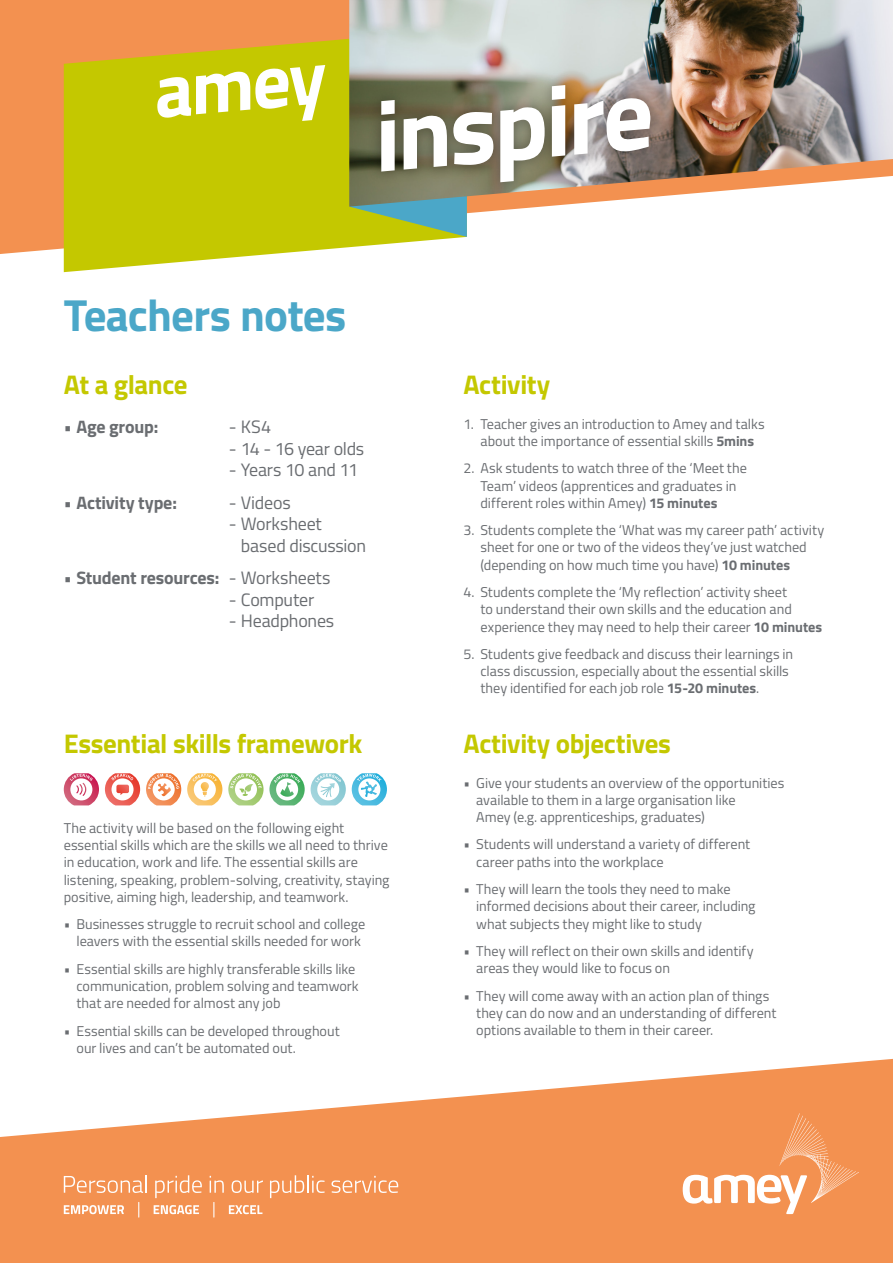
<style>
.page{position:relative;width:893px;height:1263px;background:#fff}
.page>*{position:absolute;margin:0;border:0;box-sizing:border-box;transform-origin:0 0}
.t1{font:700 45px "Titillium";letter-spacing:-.02em;color:#4ba7c8}
.t2{font:700 27px "Titillium";letter-spacing:-.015em;color:#c4c800}
.t3{font:18px/21.6px "Titillium";letter-spacing:-.015em;color:#6a6d71}
.t4{font:700 18px "Titillium";letter-spacing:-.015em;color:#6a6d71}
.t5{font:14.25px/17.1px "Titillium";color:#6a6d71}
.s1{font-weight:400}
.s2{font-weight:700}
</style>
<div class="page">
<div style="left:0;top:0;width:349px;height:254px;background:#f39150"></div>
<svg style="left:64px;top:29px;width:401px;height:243px;background:#cfc825"></svg>
<img style="left:349px;top:0;width:544px;height:198px">
<svg style="left:157px;top:64px;width:168px;height:70px"></svg>
<div style="left:367px;top:72px;width:297px;height:124px;background:#000;opacity:.4"></div>
<svg style="left:349px;top:78px;width:301px;height:159px"></svg>
<svg style="left:64px;top:773px;width:35px;height:32px"></svg>
<svg style="left:105px;top:773px;width:35px;height:32px"></svg>
<svg style="left:187px;top:773px;width:35px;height:32px"></svg>
<svg style="left:311px;top:773px;width:35px;height:32px"></svg>
<svg style="left:352px;top:773px;width:35px;height:32px"></svg>
<svg style="left:146px;top:773px;width:35px;height:32px"></svg>
<svg style="left:228px;top:773px;width:77px;height:32px"></svg>
<svg style="left:0;top:1059px;width:893px;height:204px;fill:#f39150"></svg>
<svg style="left:683px;top:1113px;width:176px;height:101px;background:#f4a069"></svg>
<svg style="left:64px;top:1175px;width:83px;height:18px"></svg>
<svg style="left:155px;top:1175px;width:47px;height:23px"></svg>
<svg style="left:210px;top:1176px;width:14px;height:17px"></svg>
<svg style="left:232px;top:1180px;width:31px;height:13px"></svg>
<svg style="left:270px;top:1175px;width:55px;height:23px"></svg>
<svg style="left:331px;top:1176px;width:67px;height:17px"></svg>
<svg style="left:64px;top:1205px;width:60px;height:9px"></svg>
<svg style="left:154px;top:1205px;width:45px;height:9px"></svg>
<svg style="left:229px;top:1205px;width:33px;height:9px"></svg>
<svg style="left:138px;top:1202px;width:1px;height:15px"></svg>
<svg style="left:213px;top:1202px;width:1px;height:15px"></svg>
<h1 class="t1" style="left:64px;top:281px;width:284px">Teachers notes</h1>
<h2 class="t2" style="left:64px;top:364px;width:125px">At a glance</h2>
<p class="t4" style="left:64px;top:413px;width:96px">• Age group:</p>
<p class="t3" style="left:229px;top:415px;width:44px">- KS4</p>
<p class="t3" style="left:229px;top:437px;width:137px">- 14 - 16 year olds</p>
<p class="t3" style="left:229px;top:458px;width:131px">- Years 10 and 11</p>
<p class="t4" style="left:64px;top:488px;width:115px">• Activity type:</p>
<p class="t3" style="left:229px;top:490px;width:64px">- Videos</p>
<p class="t3" style="left:241px;top:512px;width:127px;text-indent:-12px">- Worksheet based discussion</p>
<p class="t4" style="left:64px;top:564px;width:268px">• Student resources: <span class="s1">- Worksheets</span></p>
<p class="t3" style="left:229px;top:588px;width:87px">- Computer</p>
<p class="t3" style="left:229px;top:609px;width:107px">- Headphones</p>
<h2 class="t2" style="left:64px;top:723px;width:300px">Essential skills framework</h2>
<p class="t5" style="left:64px;top:819px;width:327px">The activity will be based on the following eight essential skills which are the skills we all need to thrive in education, work and life. The essential skills are listening, speaking, problem-solving, creativity, staying positive, aiming high, leadership, and teamwork.</p>
<p class="t5" style="left:64px;top:915px;width:303px;text-align:right">• Businesses struggle to recruit school and college leavers with the essential skills needed for work</p>
<p class="t5" style="left:77px;top:960px;width:284px;text-indent:-13px">• Essential skills are highly transferable skills like communication, problem solving and teamwork that are needed for almost any job</p>
<p class="t5" style="left:77px;top:1022px;width:265px;text-indent:-13px">• Essential skills can be developed throughout our lives and can’t be automated out.</p>
<h2 class="t2" style="left:463px;top:364px;width:88px">Activity</h2>
<p class="t5" style="left:463px;top:414px;width:303px;text-align:center">1. Teacher gives an introduction to Amey and talks about the importance of essential skills <span class="s2">5mins</span></p>
<p class="t5" style="left:480px;top:459px;width:268px;text-indent:-17px">2. Ask students to watch three of the ‘Meet the<br>Team’ videos (apprentices and graduates in different roles within Amey) <span class="s2">15 minutes</span></p>
<p class="t5" style="left:480px;top:521px;width:345px;text-indent:-17px">3. Students complete the ‘What was my career path’ activity sheet for one or two of the videos they’ve just watched (depending on how much time you have) <span class="s2">10 minutes</span></p>
<p class="t5" style="left:480px;top:583px;width:343px;text-indent:-17px">4. Students complete the ‘My reflection’ activity sheet<br>to understand their own skills and the education and experience they may need to help their career <span class="s2">10 minutes</span></p>
<p class="t5" style="left:480px;top:645px;width:314px;text-indent:-17px">5. Students give feedback and discuss their learnings in class discussion, especially about the essential skills they identified for each job role <span class="s2">15-20 minutes</span>.</p>
<h2 class="t2" style="left:463px;top:723px;width:209px">Activity objectives</h2>
<p class="t5" style="left:476px;top:773px;width:310px;text-indent:-13px">• Give your students an overview of the opportunities available to them in a large organisation like<br>Amey (e.g. apprenticeships, graduates)</p>
<p class="t5" style="left:476px;top:835px;width:276px;text-indent:-13px">• Students will understand a variety of different career paths into the workplace</p>
<p class="t5" style="left:476px;top:880px;width:281px;text-indent:-13px">• They will learn the tools they need to make informed decisions about their career, including what subjects they might like to study</p>
<p class="t5" style="left:476px;top:942px;width:279px;text-indent:-13px">• They will reflect on their own skills and identify areas they would like to focus on</p>
<p class="t5" style="left:476px;top:987px;width:302px;text-indent:-13px">• They will come away with an action plan of things they can do now and an understanding of different options available to them in their career.</p>
</div>
